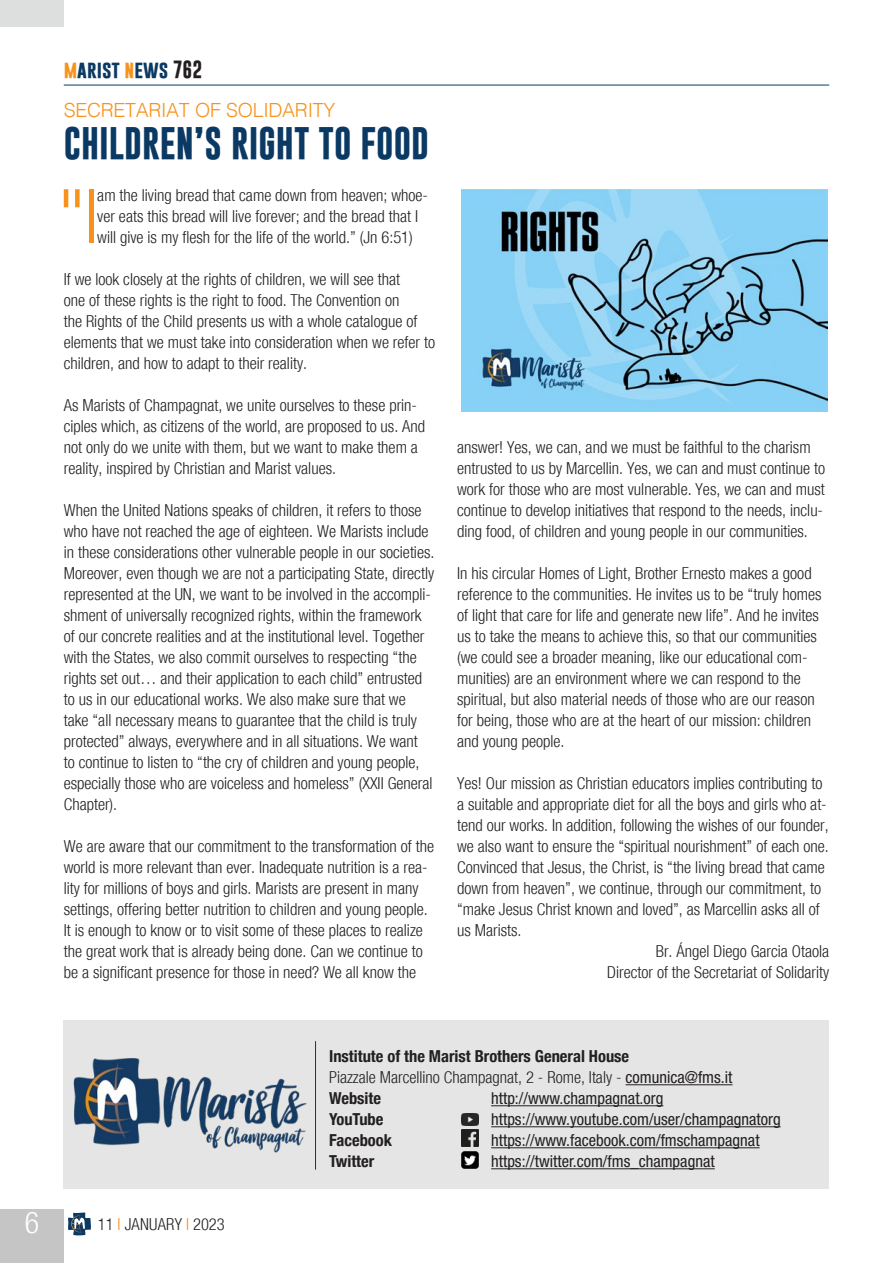
<style>
.page{position:relative;width:893px;height:1263px;background:#fff}
.page>*{position:absolute;margin:0;border:0;box-sizing:border-box;transform-origin:0 0}
.Testo_normal{font:300 condensed 75.3px "Helvetica Neue";color:#f7931d}
.sommario{font:700 33px "Gobold";color:#0a3963}
.t1{font:300 condensed 30px "Helvetica Neue";color:#fff}
.sommario-2{font:300 19.5px "Helvetica";letter-spacing:-.015em;color:#f7931d}
.t2{font:700 18px "Gobold";color:#0a3963}
.Testo_normal-2{font:300 condensed 16.5px/21px "Helvetica Neue";color:#231f20}
.t3{font:condensed 16.5px "Helvetica Neue";color:#231f20}
.t4{font:700 condensed 16.5px/21px "Helvetica Neue";color:#231f20}
.s1{color:#f7931d}
.s2{color:#231f20}
.s3{font-weight:300}
.s4{font-weight:400}
</style>
<div class="page">
<hr style="left:64px;top:85px;width:765px;height:1px;background:#0a3963">
<svg style="left:68px;top:1212px;width:23px;height:23px"></svg>
<div style="left:0;top:1209px;width:64px;height:54px;background:#c4c5c4"></div>
<div style="left:0;top:0;width:64px;height:27px;background:#dddede"></div>
<div style="left:64px;top:1020px;width:765px;height:168px;background:#e4e5e4"></div>
<hr style="left:626px;top:1084px;width:106px;height:1px;background:#231f20">
<hr style="left:315px;top:1041px;width:1px;height:129px;background:#0a3963">
<img style="left:73px;top:1058px;width:234px;height:95px">
<hr style="left:491px;top:1105px;width:172px;height:1px;background:#231f20">
<hr style="left:491px;top:1126px;width:290px;height:1px;background:#231f20">
<hr style="left:491px;top:1147px;width:269px;height:1px;background:#231f20">
<hr style="left:491px;top:1168px;width:224px;height:1px;background:#231f20">
<img style="left:461px;top:1129px;width:17px;height:17px">
<img style="left:461px;top:1152px;width:17px;height:17px">
<img style="left:461px;top:1113px;width:17px;height:12px">
<img style="left:461px;top:189px;width:367px;height:222px">
<p class="t2" style="left:64px;top:57px;width:140px"><span class="s1">m</span>arist <span class="s1">n</span>ews <span class="s2">762</span></p>
<p class="sommario-2" style="left:64px;top:93px;width:273px">SECRETARIAT OF SOLIDARITY</p>
<p class="sommario" style="left:64px;top:122px;width:367px">CHILDREN’S RIGHT TO FOOD</p>
<p class="Testo_normal" style="left:58px;top:173px;width:41px">"I</p>
<p class="Testo_normal-2" style="left:97px;top:185px;width:332px">am the living bread that came down from heaven; whoe&shy;ver eats this bread will live forever; and the bread that I will give is my flesh for the life of the world.” (Jn 6:51)</p>
<p class="Testo_normal-2" style="left:64px;top:269px;width:373px">If we look closely at the rights of children, we will see that<br>one of these rights is the right to food. The Convention on<br>the Rights of the Child presents us with a whole catalogue of elements that we must take into consideration when we refer to children, and how to adapt to their reality.</p>
<p class="Testo_normal-2" style="left:64px;top:395px;width:363px">As Marists of Champagnat, we unite ourselves to these prin&shy;ciples which, as citizens of the world, are proposed to us. And not only do we unite with them, but we want to make them a reality, inspired by Christian and Marist values.</p>
<p class="Testo_normal-2" style="left:64px;top:500px;width:372px">When the United Nations speaks of children, it refers to those who have not reached the age of eighteen. We Marists include in these considerations other vulnerable people in our societies.<br>Moreover, even though we are not a participating State, directly represented at the UN, we want to be involved in the accompli&shy;shment of universally recognized rights, within the framework of our concrete realities and at the institutional level. Together with the States, we also commit ourselves to respecting “the rights set out… and their application to each child” entrusted to us in our educational works. We also make sure that we take “all necessary means to guarantee that the child is truly protected” always, everywhere and in all situations. We want<br>to continue to listen to “the cry of children and young people, especially those who are voiceless and homeless” (XXII General Chapter).</p>
<p class="Testo_normal-2" style="left:64px;top:836px;width:372px">We are aware that our commitment to the transformation of the world is more relevant than ever. Inadequate nutrition is a rea&shy;lity for millions of boys and girls. Marists are present in many settings, offering better nutrition to children and young people.<br>It is enough to know or to visit some of these places to realize the great work that is already being done. Can we continue to be a significant presence for those in need? We all know the</p>
<p class="Testo_normal-2" style="left:457px;top:437px;width:369px">answer! Yes, we can, and we must be faithful to the charism entrusted to us by Marcellin. Yes, we can and must continue to work for those who are most vulnerable. Yes, we can and must continue to develop initiatives that respond to the needs, inclu&shy;ding food, of children and young people in our communities.</p>
<p class="Testo_normal-2" style="left:457px;top:563px;width:366px">In his circular Homes of Light, Brother Ernesto makes a good reference to the communities. He invites us to be “truly homes of light that care for life and generate new life”. And he invites us to take the means to achieve this, so that our communities (we could see a broader meaning, like our educational com&shy;munities) are an environment where we can respond to the spiritual, but also material needs of those who are our reason for being, those who are at the heart of our mission: children and young people.</p>
<p class="Testo_normal-2" style="left:457px;top:773px;width:373px">Yes! Our mission as Christian educators implies contributing to a suitable and appropriate diet for all the boys and girls who at&shy;tend our works. In addition, following the wishes of our founder, we also want to ensure the “spiritual nourishment” of each one.<br>Convinced that Jesus, the Christ, is “the living bread that came down from heaven”, we continue, through our commitment, to “make Jesus Christ known and loved”, as Marcellin asks all of us Marists.</p>
<p class="Testo_normal-2" style="left:656px;top:941px;width:175px">Br. Ángel Diego Garcia Otaola</p>
<p class="Testo_normal-2" style="left:607px;top:962px;width:223px">Director of the Secretariat of Solidarity</p>
<p class="t4" style="left:329px;top:1044px;width:405px">Institute of the Marist Brothers General House<br><span class="s3">Piazzale Marcellino Champagnat, 2 - Rome, Italy -</span> <span class="s4">comunica@fms.it<br></span>Website</p>
<p class="t3" style="left:491px;top:1089px;width:174px">http://www.champagnat.org</p>
<h3 class="t1" style="left:25px;top:1205px;width:16px">6</h3>
<p class="Testo_normal-2" style="left:98px;top:1214px;width:128px">11 <span class="s1">I</span> JANUARY <span class="s1">I</span> 2023</p>
<p class="t4" style="left:329px;top:1107px;width:56px">YouTube</p>
<p class="t3" style="left:491px;top:1110px;width:291px">https://www.youtube.com/user/champagnatorg</p>
<p class="t4" style="left:329px;top:1128px;width:64px">Facebook</p>
<p class="t3" style="left:491px;top:1131px;width:270px">https://www.facebook.com/fmschampagnat</p>
<p class="t4" style="left:329px;top:1149px;width:47px">Twitter</p>
<p class="t3" style="left:491px;top:1152px;width:225px">https://twitter.com/fms_champagnat</p>
</div>
